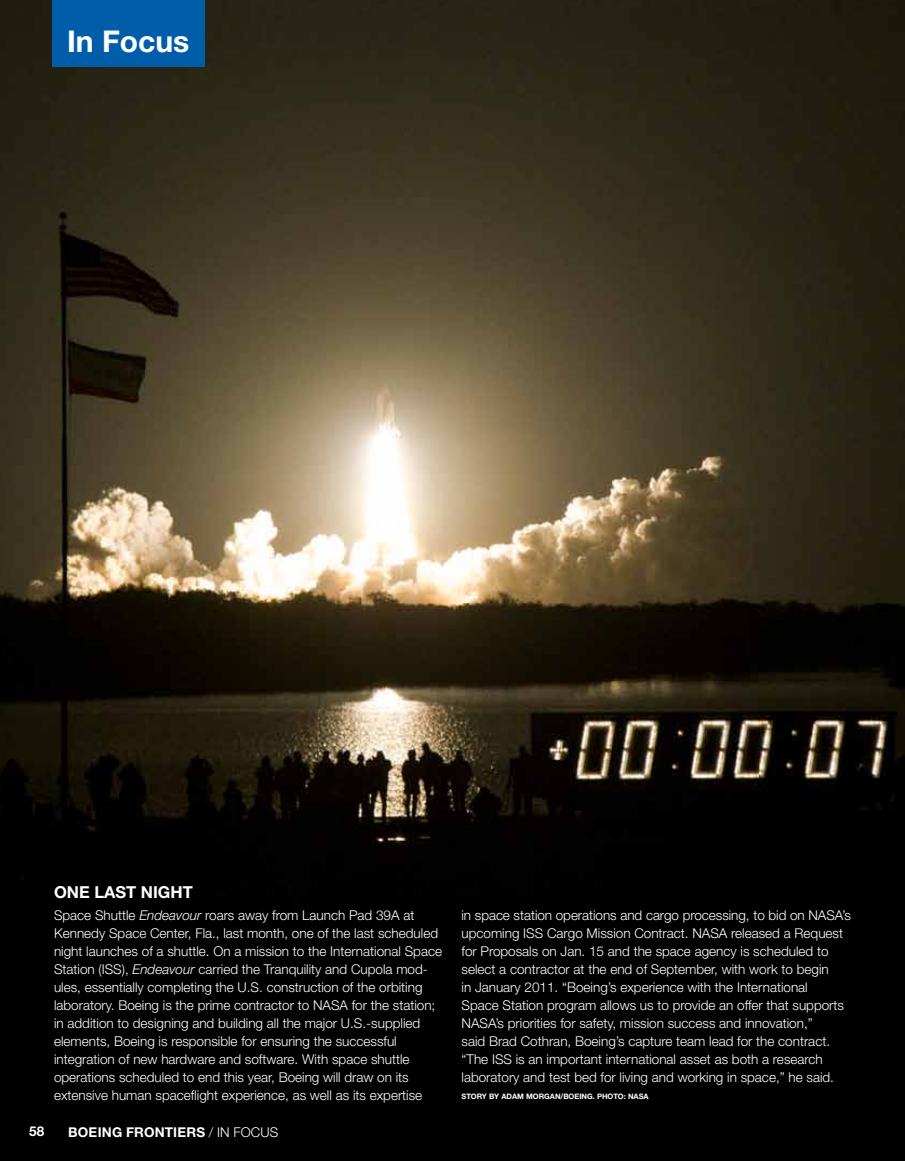
<style>
.page{position:relative;width:905px;height:1161px;background:#fff}
.page>*{position:absolute;margin:0;border:0;box-sizing:border-box;transform-origin:0 0}
.t1{font:700 30px "Helvetica Neue";color:#fff}
.t2{font:700 16.5px "Helvetica Neue";color:#fff}
.t3{font:300 13.5px/18px "Helvetica Neue";color:#fff}
.t4{font:700 13.5px "Helvetica Neue";letter-spacing:.015em;color:#fff}
.t5{font:700 7.5px "Helvetica Neue";color:#fff}
.s1{font-style:italic}
.s2{font-weight:300}
</style>
<div class="page">
<img style="left:0;top:0;width:904px;height:1161px">
<div style="left:0;top:1116px;width:54px;height:31px;background:#000"></div>
<div style="left:52px;top:0;width:153px;height:67px;background:#005daa"></div>
<h1 class="t1" style="left:67px;top:23px;width:124px">IN FOCUS</h1>
<p class="t2" style="left:54px;top:882px;width:52px">ONE LAST</p>
<p class="t2" style="left:141px;top:882px;width:12px">NIGHT</p>
<p class="t3" style="left:54px;top:906px;width:389px">Space Shuttle <span class="s1">Endeavour</span> roars away from Launch Pad 39A at Kennedy Space Center, Fla., last month, one of the last scheduled night launches of a shuttle. On a mission to the International Space Station (ISS), <span class="s1">Endeavour</span> carried the Tranquility and Cupola mod&shy;ules, essentially completing the U.S. construction of the orbiting laboratory. Boeing is the prime contractor to NASA for the station; in addition to designing and building all the major U.S.-supplied elements, Boeing is responsible for ensuring the successful integration of new hardware and software. With space shuttle operations scheduled to end this year, Boeing will draw on its extensive human spaceflight experience, as well as its expertise</p>
<p class="t3" style="left:461px;top:905px;width:391px">in space station operations and cargo processing, to bid on NASA’s upcoming ISS Cargo Mission Contract. NASA released a Request for Proposals on Jan. 15 and the space agency is scheduled to select a contractor at the end of September, with work to begin<br>in January 2011. “Boeing’s experience with the International<br>Space Station program allows us to provide an offer that supports NASA’s priorities for safety, mission success and innovation,”<br>said Brad Cothran, Boeing’s capture team lead for the contract. “The ISS is an important international asset as both a research laboratory and test bed for living and working in space,” he said.</p>
<p class="t5" style="left:461px;top:1092px;width:12px">STOR</p>
<p class="t5" style="left:482px;top:1092px;width:32px">Y BY ADAM</p>
<p class="t5" style="left:526px;top:1092px;width:14px">MORGAN</p>
<p class="t5" style="left:560px;top:1092px;width:14px">/BOEING</p>
<p class="t5" style="left:593px;top:1092px;width:16px">. PHOTO</p>
<p class="t5" style="left:623px;top:1092px;width:26px">: NASA</p>
<p class="t4" style="left:29px;top:1123px;width:17px">58</p>
<p class="t4" style="left:68px;top:1123px;width:212px">BOEING FRONTIERS <span class="s2">/ IN FOCUS</span></p>
</div>
